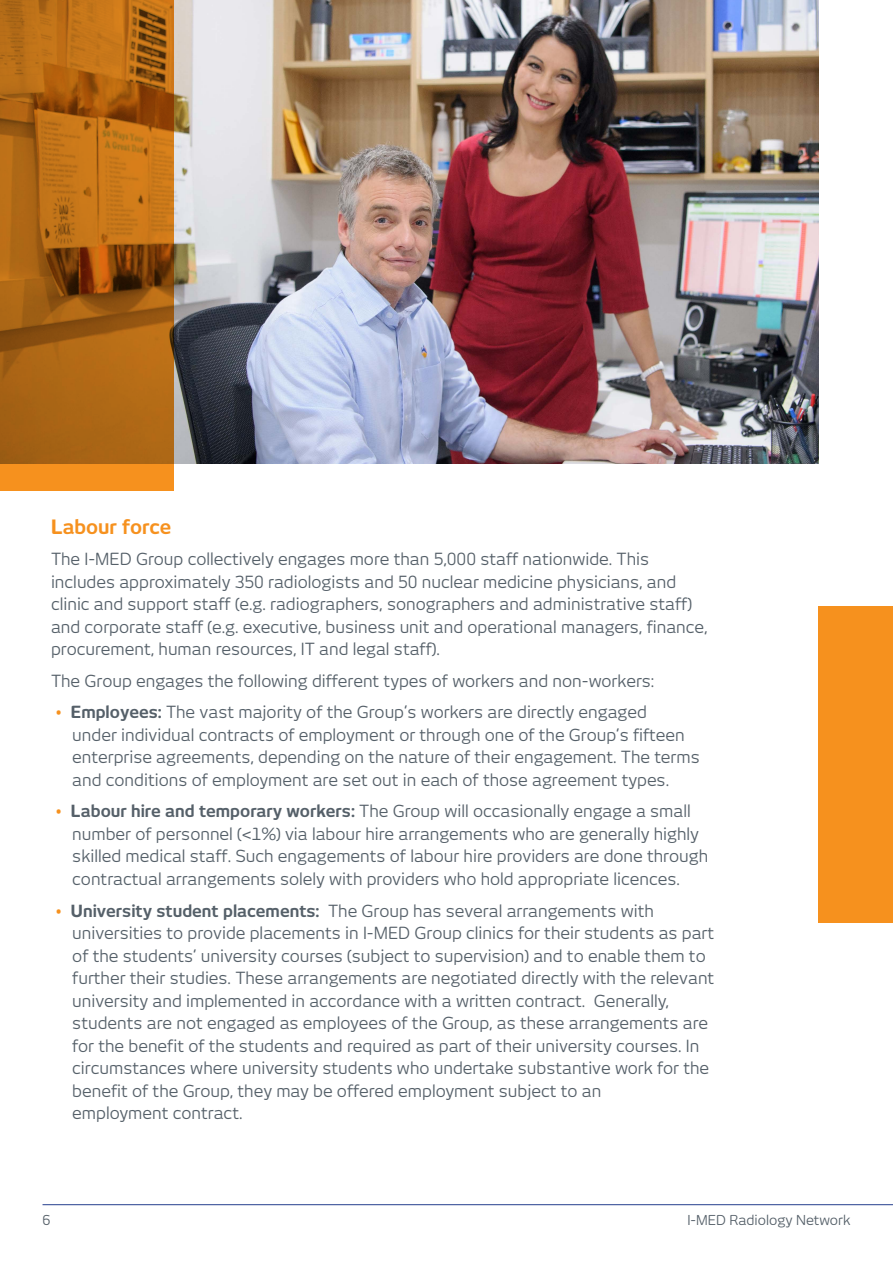
<style>
.page{position:relative;width:893px;height:1263px;background:#fff}
.page>*{position:absolute;margin:0;border:0;box-sizing:border-box;transform-origin:0 0}
.Body_copy{font:700 19.5px "New June";color:#f6911e}
.Body_copy-2{font:16.5px/22.5px "New June";color:#556069}
.t1{font:13.5px "New June";color:#556069}
.s1{color:#f6911e}
.s2{font-weight:700}
</style>
<div class="page">
<hr style="left:43px;top:1204px;width:850px;height:1px;background:#253f8e">
<img style="left:174px;top:0;width:645px;height:463px">
<svg style="left:0;top:0;width:174px;height:491px;background:#b16714"></svg>
<div style="left:819px;top:606px;width:74px;height:317px;background:#f6911e"></div>
<p class="Body_copy" style="left:51px;top:515px;width:122px">Labour force</p>
<p class="Body_copy-2" style="left:51px;top:548px;width:658px">The I-MED Group collectively engages more than 5,000 staff nationwide. This includes approximately 350 radiologists and 50 nuclear medicine physicians, and clinic and support staff (e.g. radiographers, sonographers and administrative staff) and corporate staff (e.g. executive, business unit and operational managers, finance, procurement, human resources, IT and legal staff).</p>
<p class="Body_copy-2" style="left:51px;top:669px;width:605px">The Group engages the following different types of workers and non-workers:</p>
<p class="Body_copy-2" style="left:72px;top:701px;width:629px;text-indent:-17px"><span class="s1">•</span> <span class="s2">Employees:</span> The vast majority of the Group’s workers are directly engaged<br>under individual contracts of employment or through one of the Group’s fifteen enterprise agreements, depending on the nature of their engagement. The terms and conditions of employment are set out in each of those agreement types.</p>
<p class="Body_copy-2" style="left:72px;top:800px;width:637px;text-indent:-17px"><span class="s1">•</span> <span class="s2">Labour hire and temporary workers:</span> The Group will occasionally engage a small number of personnel (&lt;1%) via labour hire arrangements who are generally highly skilled medical staff. Such engagements of labour hire providers are done through contractual arrangements solely with providers who hold appropriate licences.</p>
<p class="Body_copy-2" style="left:72px;top:899px;width:644px;text-indent:-17px"><span class="s1">•</span> <span class="s2">University student placements:</span> The Group has several arrangements with universities to provide placements in I-MED Group clinics for their students as part of the students’ university courses (subject to supervision) and to enable them to further their studies. These arrangements are negotiated directly with the relevant university and implemented in accordance with a written contract. Generally, students are not engaged as employees of the Group, as these arrangements are for the benefit of the students and required as part of their university courses. In circumstances where university students who undertake substantive work for the benefit of the Group, they may be offered employment subject to an<br>employment contract.</p>
<p class="t1" style="left:43px;top:1212px;width:9px">6</p>
<p class="t1" style="left:687px;top:1212px;width:165px">I-MED Radiology Network</p>
</div>
